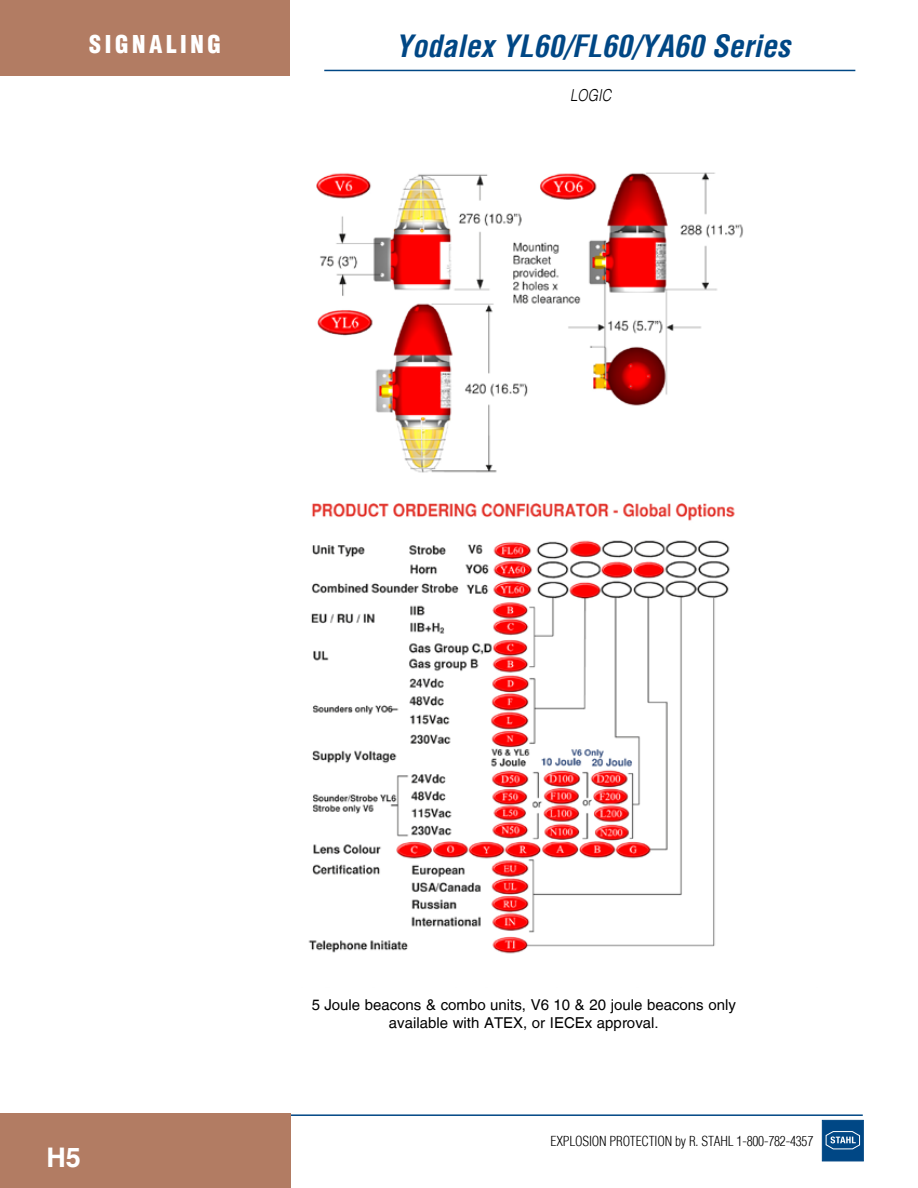
<style>
.page{position:relative;width:918px;height:1188px;background:#fff}
.page>*{position:absolute;margin:0;border:0;box-sizing:border-box;transform-origin:0 0}
.t1{font:italic 700 condensed 30px "Helvetica LT";color:#004785}
.t2{font:700 27px "Helvetica LT";color:#fff}
.t3{font:900 condensed 24px "Helvetica LT";letter-spacing:.15em;color:#fff}
.t4{font:italic 300 16.5px "Helvetica LT";color:#000;scale:.8 1}
.t5{font:15px/18px "Helvetica LT";color:#000;text-align:center}
.t6{font:300 condensed 13.5px "Helvetica LT";letter-spacing:-.015em;color:#000}
</style>
<div class="page">
<hr style="left:0;top:1114px;width:863px;height:2px;background:#004785">
<hr style="left:324px;top:70px;width:531px;height:1px;background:#004785">
<div style="left:0;top:0;width:290px;height:76px;background:#b27c63"></div>
<div style="left:0;top:1114px;width:290px;height:74px;background:#b27c63"></div>
<div style="left:822px;top:1120px;width:42px;height:41px;background:#004785;border:1px solid #004785"></div>
<svg style="left:825px;top:1131px;width:35px;height:19px"></svg>
<img style="left:316px;top:172px;width:428px;height:301px">
<img style="left:308px;top:503px;width:427px;height:451px">
<h3 class="t3" style="left:89px;top:29px;width:133px">SIGNALING</h3>
<h1 class="t1" style="left:395px;top:27px;width:396px">Yodalex YL60/FL60/YA60 Series</h1>
<p class="t4" style="left:570px;top:85px;width:53px">LOGIC</p>
<h2 class="t2" style="left:46px;top:1141px;width:36px">H5</h2>
<p class="t5" style="left:312px;top:996px;width:426px">5 Joule beacons &amp; combo units, V6 10 &amp; 20 joule beacons only available with ATEX, or IECEx approval.</p>
<p class="t6" style="left:551px;top:1133px;width:264px">EXPLOSION PROTECTION by R. STAHL 1-800-782-4357</p>
</div>
